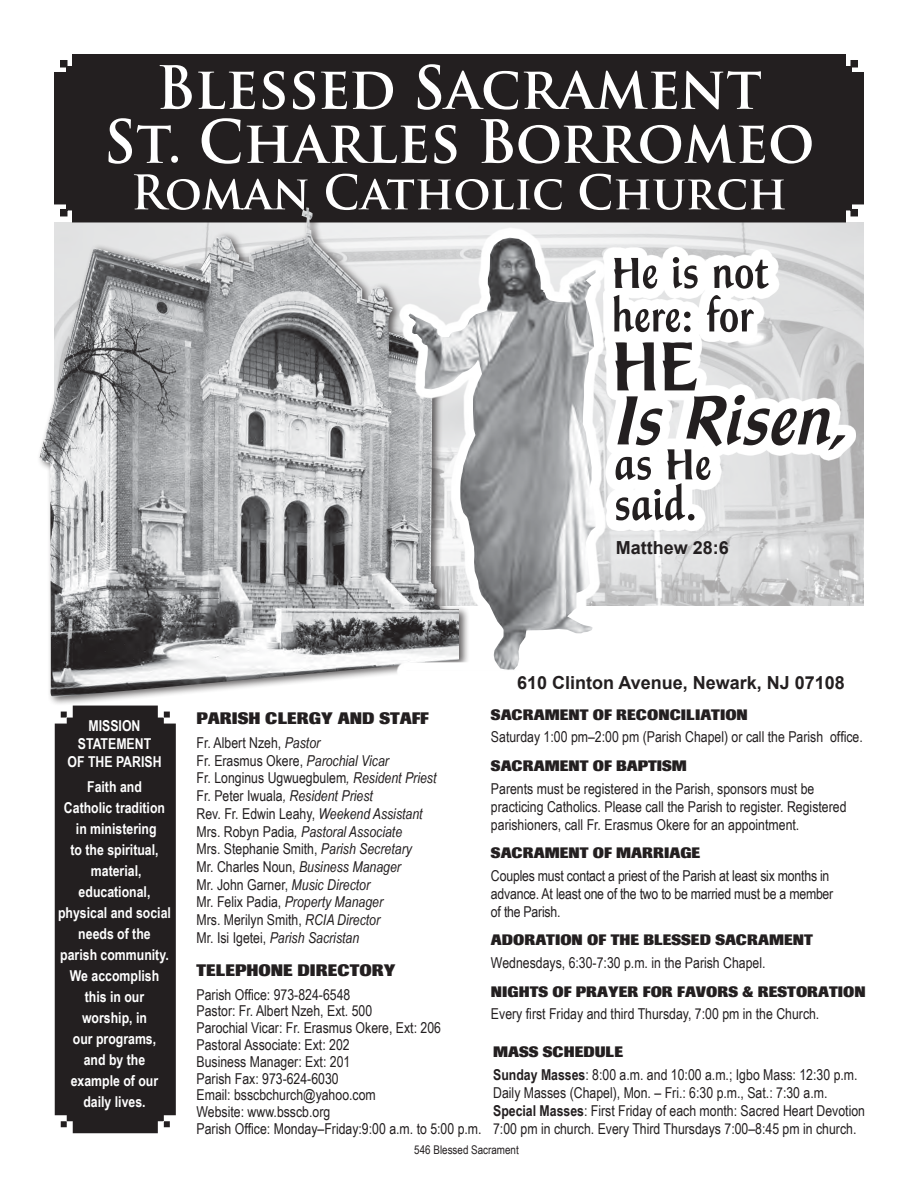
<style>
.page{position:relative;width:918px;height:1188px;background:#fff}
.page>*{position:absolute;margin:0;border:0;box-sizing:border-box;transform-origin:0 0}
.t1{font:700 18px "Arial";color:#231f20}
.t2{font:800 16.5px "Imago";color:#231f20}
.t3{font:15px/18px "Arial Narrow";color:#231f20}
.t4{font:700 15px/21px "Arial Narrow";color:#fff;text-align:center}
.t5{font:800 15px "Imago";color:#231f20}
.t6{font:italic 15px "Arial Narrow";color:#231f20}
.t7{font:12px "Arial Narrow";color:#231f20}
.s1{font-style:italic}
.s2{font-style:normal}
.s3{font-weight:700}
</style>
<div class="page">
<img style="left:470px;top:223px;width:393px;height:383px">
<div style="left:54px;top:54px;width:810px;height:169px;background:#231f20"></div>
<svg style="left:134px;top:174px;width:651px;height:36px"></svg>
<svg style="left:109px;top:118px;width:703px;height:46px"></svg>
<svg style="left:160px;top:64px;width:601px;height:46px"></svg>
<div style="left:37px;top:203px;width:433px;height:503px;background:#231f20;opacity:.7"></div>
<img style="left:40px;top:207px;width:419px;height:492px">
<div style="left:55px;top:706px;width:121px;height:427px;background:#231f20"></div>
<svg style="left:396px;top:228px;width:210px;height:453px"></svg>
<img style="left:406px;top:238px;width:190px;height:433px">
<svg style="left:605px;top:332px;width:251px;height:129px"></svg>
<svg style="left:603px;top:246px;width:176px;height:97px"></svg>
<svg style="left:613px;top:295px;width:141px;height:37px"></svg>
<svg style="left:614px;top:257px;width:155px;height:32px"></svg>
<svg style="left:605px;top:439px;width:116px;height:92px"></svg>
<svg style="left:615px;top:342px;width:230px;height:179px"></svg>
<p class="t1" style="left:616px;top:536px;width:115px">Matthew 28:6</p>
<p class="t4" style="left:89px;top:715px;width:53px">MISSION</p>
<p class="t4" style="left:78px;top:733px;width:75px">STATEMENT</p>
<p class="t4" style="left:68px;top:751px;width:96px">OF THE PARISH</p>
<p class="t4" style="left:87px;top:776px;width:56px">Faith and</p>
<p class="t4" style="left:64px;top:797px;width:103px">Catholic tradition</p>
<p class="t4" style="left:76px;top:818px;width:82px">in ministering</p>
<p class="t4" style="left:70px;top:839px;width:90px">to the spiritual,</p>
<p class="t4" style="left:91px;top:860px;width:52px">material,</p>
<p class="t4" style="left:79px;top:881px;width:73px">educational,</p>
<p class="t4" style="left:58px;top:902px;width:114px">physical and social needs of the</p>
<p class="t4" style="left:60px;top:944px;width:110px">parish community.</p>
<p class="t4" style="left:70px;top:965px;width:91px">We accomplish</p>
<p class="t4" style="left:85px;top:986px;width:61px">this in our</p>
<p class="t4" style="left:82px;top:1007px;width:66px">worship, in</p>
<p class="t4" style="left:73px;top:1028px;width:85px">our programs,</p>
<p class="t4" style="left:84px;top:1049px;width:63px">and by the</p>
<p class="t4" style="left:71px;top:1070px;width:89px">example of our</p>
<p class="t4" style="left:83px;top:1091px;width:64px">daily lives.</p>
<p class="t2" style="left:197px;top:708px;width:234px">PARISH CLERGY AND STAFF</p>
<p class="t3" style="left:197px;top:733px;width:125px">Fr. Albert Nzeh, <span class="s1">Pastor</span></p>
<p class="t3" style="left:197px;top:751px;width:194px">Fr. Erasmus Okere, <span class="s1">Parochial Vicar</span></p>
<p class="t3" style="left:197px;top:769px;width:241px">Fr. Longinus Ugwuegbulem<span class="s1">, Resident Priest</span></p>
<p class="t6" style="left:197px;top:785px;width:178px"><span class="s2">Fr. Peter Iwuala</span>, Resident Priest</p>
<p class="t3" style="left:197px;top:804px;width:228px">Rev. Fr. Edwin Leahy, <span class="s1">Weekend Assistant</span></p>
<p class="t6" style="left:197px;top:821px;width:207px"><span class="s2">Mrs. Robyn Padia</span>, Pastoral Associate</p>
<p class="t3" style="left:197px;top:839px;width:217px">Mrs. Stephanie Smith, <span class="s1">Parish Secretary</span></p>
<p class="t3" style="left:197px;top:857px;width:206px">Mr. Charles Noun, <span class="s1">Business Manager</span></p>
<p class="t3" style="left:197px;top:875px;width:175px">Mr. John Garner, <span class="s1">Music Director</span></p>
<p class="t6" style="left:197px;top:892px;width:188px"><span class="s2">Mr. Felix Padia,</span> Property Manager</p>
<p class="t3" style="left:197px;top:910px;width:185px">Mrs. Merilyn Smith, <span class="s1">RCIA Director</span></p>
<p class="t6" style="left:197px;top:927px;width:164px"><span class="s2">Mr. Isi Igetei,</span> Parish Sacristan</p>
<p class="t2" style="left:197px;top:961px;width:200px">TELEPHONE DIRECTORY</p>
<p class="t3" style="left:197px;top:985px;width:155px">Parish Office: 973-824-6548</p>
<p class="t3" style="left:197px;top:1002px;width:177px">Pastor: Fr. Albert Nzeh, Ext. 500</p>
<p class="t3" style="left:197px;top:1018px;width:246px">Parochial Vicar: Fr. Erasmus Okere, Ext: 206</p>
<p class="t3" style="left:197px;top:1035px;width:155px">Pastoral Associate: Ext: 202</p>
<p class="t3" style="left:197px;top:1052px;width:155px">Business Manager: Ext: 201</p>
<p class="t3" style="left:197px;top:1069px;width:144px">Parish Fax: 973-624-6030</p>
<p class="t3" style="left:197px;top:1086px;width:181px">Email: bsscbchurch@yahoo.com</p>
<p class="t3" style="left:197px;top:1102px;width:135px">Website: www.bsscb.org</p>
<p class="t3" style="left:197px;top:1119px;width:287px">Parish Office: Monday–Friday:9:00 a.m. to 5:00 p.m.</p>
<p class="t1" style="left:517px;top:671px;width:329px">610 Clinton Avenue, Newark, NJ 07108</p>
<p class="t5" style="left:491px;top:706px;width:258px">SACRAMENT OF RECONCILIATION</p>
<p class="t3" style="left:491px;top:728px;width:373px">Saturday 1:00 pm–2:00 pm (Parish Chapel) or call the Parish office.</p>
<p class="t5" style="left:491px;top:757px;width:197px">SACRAMENT OF BAPTISM</p>
<p class="t3" style="left:491px;top:779px;width:325px">Parents must be registered in the Parish, sponsors must be</p>
<p class="t3" style="left:491px;top:797px;width:357px">practicing Catholics. Please call the Parish to register. Registered parishioners, call Fr. Erasmus Okere for an appointment.</p>
<p class="t5" style="left:491px;top:844px;width:211px">SACRAMENT OF MARRIAGE</p>
<p class="t3" style="left:491px;top:866px;width:344px">Couples must contact a priest of the Parish at least six months in advance. At least one of the two to be married must be a member</p>
<p class="t3" style="left:491px;top:902px;width:71px">of the Parish.</p>
<p class="t5" style="left:491px;top:931px;width:323px">ADORATION OF THE BLESSED SACRAMENT</p>
<p class="t3" style="left:491px;top:953px;width:276px">Wednesdays, 6:30-7:30 p.m. in the Parish Chapel.</p>
<p class="t5" style="left:491px;top:982px;width:376px">NIGHTS OF PRAYER FOR FAVORS &amp; RESTORATION</p>
<p class="t3" style="left:491px;top:1004px;width:330px">Every first Friday and third Thursday, 7:00 pm in the Church.</p>
<p class="t5" style="left:493px;top:1043px;width:131px">MASS SCHEDULE</p>
<p class="t3" style="left:493px;top:1065px;width:366px"><span class="s3">Sunday Masses</span>: 8:00 a.m. and 10:00 a.m.; Igbo Mass: 12:30 p.m.</p>
<p class="t3" style="left:493px;top:1083px;width:336px">Daily Masses (Chapel), Mon. – Fri.: 6:30 p.m., Sat.: 7:30 a.m.</p>
<p class="t3" style="left:493px;top:1101px;width:373px"><span class="s3">Special Masses</span>: First Friday of each month: Sacred Heart Devotion</p>
<p class="t3" style="left:493px;top:1119px;width:365px">7:00 pm in church. Every Third Thursdays 7:00–8:45 pm in church.</p>
<p class="t7" style="left:414px;top:1141px;width:106px">546 Blessed Sacrament</p>
</div>
